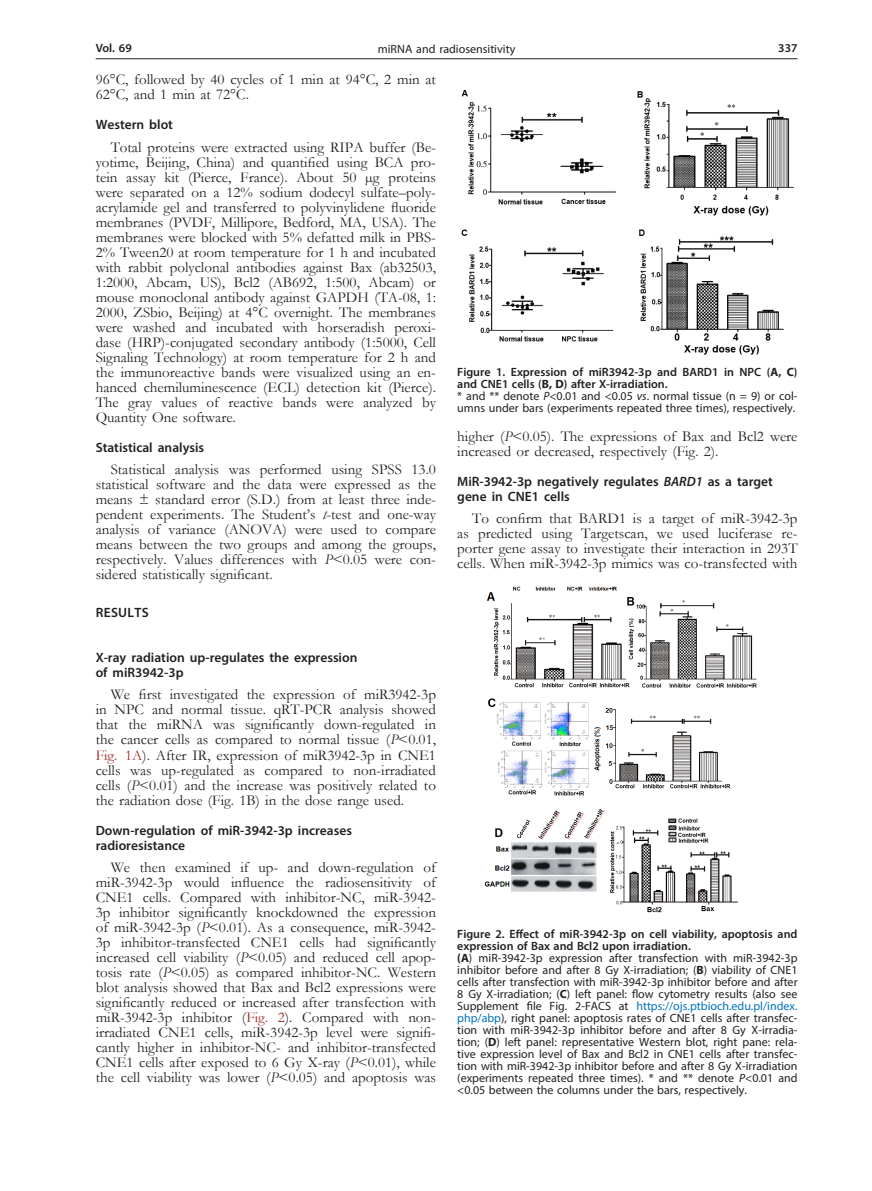
<style>
.page{position:relative;width:872px;height:1191px;background:#fff}
.page>*{position:absolute;margin:0;border:0;box-sizing:border-box;transform-origin:0 0}
.Body_tekst{font:15px/15px "Garamond";color:#231f20;text-align:justify}
.Tytul_2{font:600 13.5px/15px "Myriad Pro";color:#231f20}
.Tytul_1{font:600 13.5px "Myriad Pro";letter-spacing:.02em;color:#231f20}
.Figure_1{font:12px/12px "Myriad Pro";color:#231f20}
.Figure{font:600 12px/12px "Myriad Pro";color:#231f20}
.s1{font-style:italic}
.s2{color:#9f2d26}
.s3{font-weight:700}
.s4{color:#0072bc}
</style>
<div class="page">
<hr style="left:96px;top:58px;width:701px;height:1px;background:#231f20">
<img style="left:461px;top:89px;width:333px;height:266px">
<img style="left:484px;top:586px;width:273px;height:327px">
<p class="Figure" style="left:96px;top:42px;width:38px">Vol. 69</p>
<p class="Figure_1" style="left:378px;top:43px;width:139px">miRNA and radiosensitivity</p>
<p class="Figure" style="left:778px;top:42px;width:21px">337</p>
<p class="Body_tekst" style="left:96px;top:72px;width:342px">96°C, followed by 40 cycles of 1 min at 94°C, 2 min at<br>62°C, and 1 min at 72°C.</p>
<p class="Tytul_2" style="left:96px;top:117px;width:79px">Western blot</p>
<p class="Body_tekst" style="left:96px;top:139px;width:342px;text-indent:15px">Total proteins were extracted using RIPA buffer (Be&shy;yotime, Beijing, China) and quantified using BCA pro&shy;tein assay kit (Pierce, France). About 50 µg proteins were separated on a 12% sodium dodecyl sulfate–poly&shy;acrylamide gel and transferred to polyvinylidene fluoride membranes (PVDF, Millipore, Bedford, MA, USA). The membranes were blocked with 5% defatted milk in PBS-2% Tween20 at room temperature for 1 h and incubated with rabbit polyclonal antibodies against Bax (ab32503, 1:2000, Abcam, US), Bcl2 (AB692, 1:500, Abcam) or mouse monoclonal antibody against GAPDH (TA-08, 1:<br>2000, ZSbio, Beijing) at 4°C overnight. The membranes were washed and incubated with horseradish peroxi&shy;dase (HRP)-conjugated secondary antibody (1:5000, Cell Signaling Technology) at room temperature for 2 h and the immunoreactive bands were visualized using an en&shy;hanced chemiluminescence (ECL) detection kit (Pierce).<br>The gray values of reactive bands were analyzed by Quantity One software.</p>
<p class="Tytul_2" style="left:96px;top:439px;width:110px">Statistical analysis</p>
<p class="Body_tekst" style="left:96px;top:462px;width:342px;text-indent:15px">Statistical analysis was performed using SPSS 13.0 statistical software and the data were expressed as the means ± standard error (S.D.) from at least three inde&shy;pendent experiments. The Student’s <span class="s1">t</span>-test and one-way analysis of variance (ANOVA) were used to compare means between the two groups and among the groups, respectively. Values differences with <span class="s1">P</span>&lt;0.05 were con&shy;sidered statistically significant.</p>
<p class="Tytul_1" style="left:96px;top:604px;width:55px">RESULTS</p>
<p class="Tytul_2" style="left:96px;top:649px;width:263px">X-ray radiation up-regulates the expression of miR3942-3p</p>
<p class="Body_tekst" style="left:96px;top:687px;width:342px;text-indent:15px">We first investigated the expression of miR3942-3p in NPC and normal tissue. qRT-PCR analysis showed that the miRNA was significantly down-regulated in the cancer cells as compared to normal tissue (<span class="s1">P</span>&lt;0.01, <span class="s2">Fig. 1A</span>). After IR, expression of miR3942-3p in CNE1 cells was up-regulated as compared to non-irradiated cells (<span class="s1">P</span>&lt;0.01) and the increase was positively related to the radiation dose (Fig. 1B) in the dose range used.</p>
<p class="Tytul_2" style="left:96px;top:822px;width:258px">Down-regulation of miR-3942-3p increases radioresistance</p>
<p class="Body_tekst" style="left:96px;top:859px;width:342px;text-indent:15px">We then examined if up- and down-regulation of miR-3942-3p would influence the radiosensitivity of CNE1 cells. Compared with inhibitor-NC, miR-3942- 3p inhibitor significantly knockdowned the expression of miR-3942-3p (<span class="s1">P</span>&lt;0.01). As a consequence, miR-3942- 3p inhibitor-transfected CNE1 cells had significantly increased cell viability (<span class="s1">P</span>&lt;0.05) and reduced cell apop&shy;tosis rate (<span class="s1">P</span>&lt;0.05) as compared inhibitor-NC. Western blot analysis showed that Bax and Bcl2 expressions were significantly reduced or increased after transfection with miR-3942-3p inhibitor (<span class="s2">Fig. 2</span>). Compared with non&shy;irradiated CNE1 cells, miR-3942-3p level were signifi&shy;cantly higher in inhibitor-NC- and inhibitor-transfected CNE1 cells after exposed to 6 Gy X-ray (<span class="s1">P</span>&lt;0.01), while the cell viability was lower (<span class="s1">P</span>&lt;0.05) and apoptosis was</p>
<p class="Figure" style="left:457px;top:366px;width:342px">Figure 1. Expression of miR3942-3p and BARD1 in NPC (<span class="s3">A, C</span>) and CNE1 cells (<span class="s3">B, D</span>) after X-irradiation.</p>
<p class="Figure_1" style="left:457px;top:390px;width:342px">* and ** denote <span class="s1">P</span>&lt;0.01 and &lt;0.05 <span class="s1">vs</span>. normal tissue (n = 9) or col&shy;umns under bars (experiments repeated three times), respectively.</p>
<p class="Body_tekst" style="left:457px;top:428px;width:342px">higher (<span class="s1">P</span>&lt;0.05). The expressions of Bax and Bcl2 were increased or decreased, respectively (Fig. 2).</p>
<p class="Tytul_2" style="left:457px;top:473px;width:317px">MiR-3942-3p negatively regulates <span class="s1">BARD1</span> as a target gene in CNE1 cells</p>
<p class="Body_tekst" style="left:457px;top:510px;width:342px;text-indent:15px">To confirm that BARD1 is a target of miR-3942-3p as predicted using Targetscan, we used luciferase re&shy;porter gene assay to investigate their interaction in 293T cells. When miR-3942-3p mimics was co-transfected with</p>
<p class="Figure" style="left:457px;top:928px;width:342px">Figure 2. Effect of miR-3942-3p on cell viability, apoptosis and expression of Bax and Bcl2 upon irradiation.</p>
<p class="Figure_1" style="left:457px;top:952px;width:342px;text-align:justify"><span class="s3">(A</span>) miR-3942-3p expression after transfection with miR-3942-3p inhibitor before and after 8 Gy X-irradiation; (<span class="s3">B</span>) viability of CNE1 cells after transfection with miR-3942-3p inhibitor before and after 8 Gy X-irradiation; (<span class="s3">C</span>) left panel: flow cytometry results (also see Supplement file Fig. 2-FACS at <span class="s4">https://ojs.ptbioch.edu.pl/index. php/abp</span>), right panel: apoptosis rates of CNE1 cells after transfec&shy;tion with miR-3942-3p inhibitor before and after 8 Gy X-irradia&shy;tion; (<span class="s3">D</span>) left panel: representative Western blot, right pane: rela&shy;tive expression level of Bax and Bcl2 in CNE1 cells after transfec&shy;tion with miR-3942-3p inhibitor before and after 8 Gy X-irradiation (experiments repeated three times). * and ** denote <span class="s1">P</span>&lt;0.01 and &lt;0.05 between the columns under the bars, respectively.</p>
</div>
